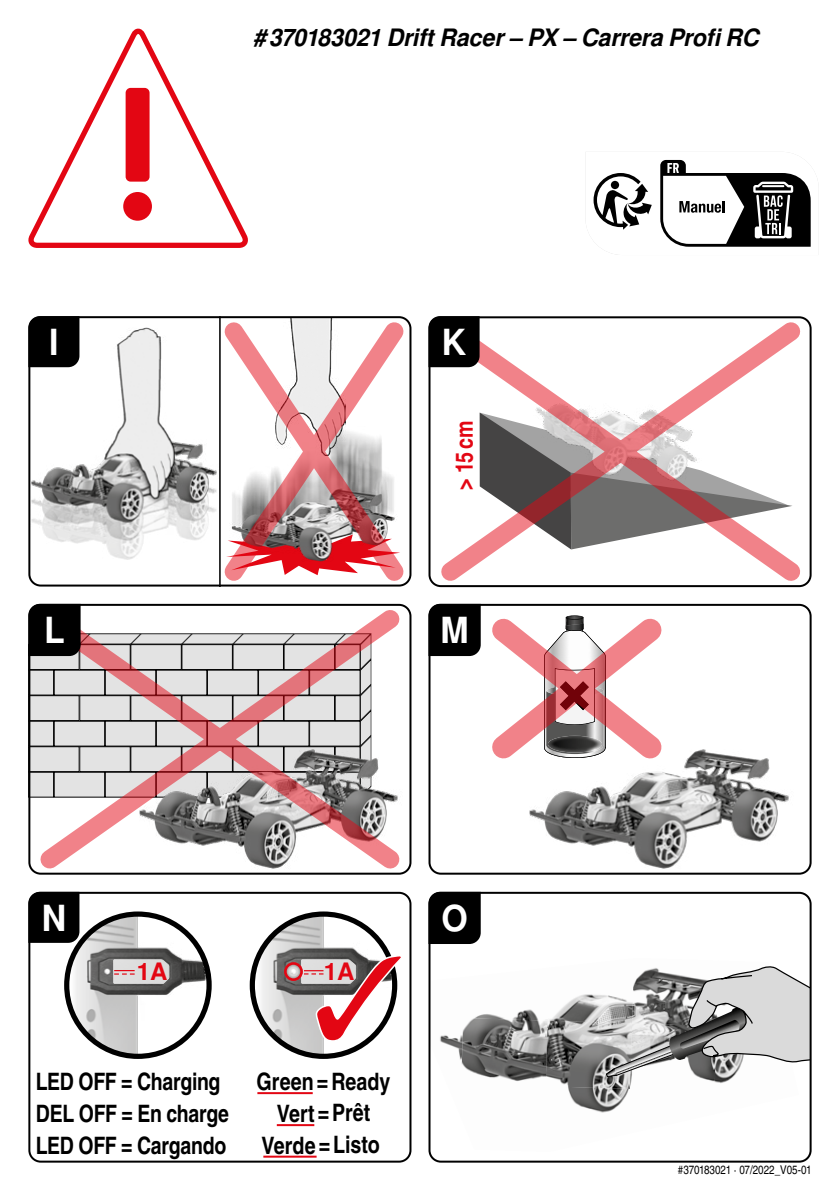
<style>
.page{position:relative;width:840px;height:1191px;background:#fff}
.page>*{position:absolute;margin:0;border:0;box-sizing:border-box;transform-origin:0 0}
.t1{font:700 36px "Nimbus San LOT";color:#fff;scale:.94 1}
.t2{font:24px/31.8px "Nimbus San LOT Bol Con";letter-spacing:-.01em;color:#000}
.t3{font:italic 700 24px "Nimbus San LOT";letter-spacing:-.01em;color:#000}
.t4{font:24px "Nimbus San LOT Bol Con";color:#e30613}
.t5{font:700 24px "Nimbus San LOT";color:#e30613}
.t6{font:12px "Nimbus San LOT Reg Con";color:#000}
</style>
<div class="page">
<svg style="left:28px;top:322px;width:2px;height:45px"></svg>
<svg style="left:428px;top:604px;width:251px;height:155px"></svg>
<hr style="left:219px;top:316px;width:1px;height:271px;background:#000">
<img style="left:475px;top:1009px;width:63px;height:9px">
<img style="left:547px;top:994px;width:58px;height:26px">
<img style="left:440px;top:1035px;width:21px;height:25px">
<img style="left:461px;top:1018px;width:86px;height:63px">
<img style="left:545px;top:1020px;width:84px;height:66px">
<img style="left:629px;top:1077px;width:84px;height:9px">
<img style="left:713px;top:1077px;width:20px;height:6px">
<img style="left:545px;top:1083px;width:21px;height:3px">
<img style="left:568px;top:1086px;width:63px;height:27px">
<svg style="left:605px;top:966px;width:203px;height:111px"></svg>
<div style="left:428px;top:891px;width:383px;height:271px;border:2px solid #000;border-radius:11px"></div>
<div style="left:428px;top:891px;width:52px;height:53px;background:#000"></div>
<div style="left:31px;top:894px;width:48px;height:49px;background:#000"></div>
<img style="left:30px;top:316px;width:189px;height:271px">
<img style="left:123px;top:741px;width:319px;height:160px">
<img style="left:513px;top:741px;width:299px;height:160px">
<svg style="left:428px;top:316px;width:384px;height:267px"></svg>
<svg style="left:208px;top:316px;width:204px;height:267px"></svg>
<svg style="left:28px;top:603px;width:387px;height:267px"></svg>
<div style="left:428px;top:316px;width:51px;height:51px;background:#000"></div>
<svg style="left:28px;top:604px;width:343px;height:194px"></svg>
<div style="left:28px;top:891px;width:383px;height:271px;border:2px solid #000;border-radius:11px"></div>
<svg style="left:28px;top:28px;width:220px;height:220px"></svg>
<div style="left:125px;top:88px;width:24px;height:94px;background:#e30613;border-radius:5px"></div>
<div style="left:123px;top:192px;width:29px;height:29px;background:#e30613;border-radius:50%"></div>
<hr style="left:257px;top:1092px;width:55px;height:2px;background:#e30613">
<hr style="left:277px;top:1124px;width:37px;height:2px;background:#e30613">
<hr style="left:263px;top:1155px;width:53px;height:2px;background:#e30613">
<img style="left:252px;top:914px;width:142px;height:142px;border-radius:71px">
<div style="left:249px;top:911px;width:148px;height:148px;border:5px solid #000;border-radius:50%"></div>
<img style="left:67px;top:914px;width:142px;height:142px;border-radius:71px">
<div style="left:64px;top:911px;width:147px;height:148px;border:5px solid #000;border-radius:50%"></div>
<svg style="left:112px;top:958px;width:58px;height:26px"></svg>
<div style="left:284px;top:962px;width:19px;height:19px;border:3px solid #e30613;border-radius:50%"></div>
<svg style="left:300px;top:954px;width:101px;height:88px"></svg>
<svg style="left:585px;top:159px;width:226px;height:96px"></svg>
<h1 class="t1" style="left:49px;top:321px;width:12px">I</h1>
<h1 class="t1" style="left:44px;top:609px;width:23px">L</h1>
<p class="t3" style="left:253px;top:24px;width:506px"># 370183021 Drift Racer – PX – Carrera Profi RC</p>
<h1 class="t1" style="left:441px;top:321px;width:27px">K</h1>
<p class="t4" style="left:449px;top:490px;width:71px;rotate:-90deg">&gt; 15 cm</p>
<h1 class="t1" style="left:440px;top:609px;width:31px">M</h1>
<h1 class="t1" style="left:42px;top:896px;width:27px">N</h1>
<h1 class="t1" style="left:441px;top:897px;width:30px">O</h1>
<p class="t5" style="left:137px;top:956px;width:32px">1A</p>
<p class="t5" style="left:324px;top:956px;width:32px">1A</p>
<p class="t2" style="left:36px;top:1066px;width:195px">LED OFF = Charging<br>DEL OFF = En charge<br>LED OFF = Cargando</p>
<p class="t2" style="left:256px;top:1066px;width:135px;text-align:center">Green=Ready<br>Vert =Prêt<br>Verde =Listo</p>
<p class="t6" style="left:677px;top:1162px;width:135px">#370183021 · 07/2022_V05-01</p>
</div>
